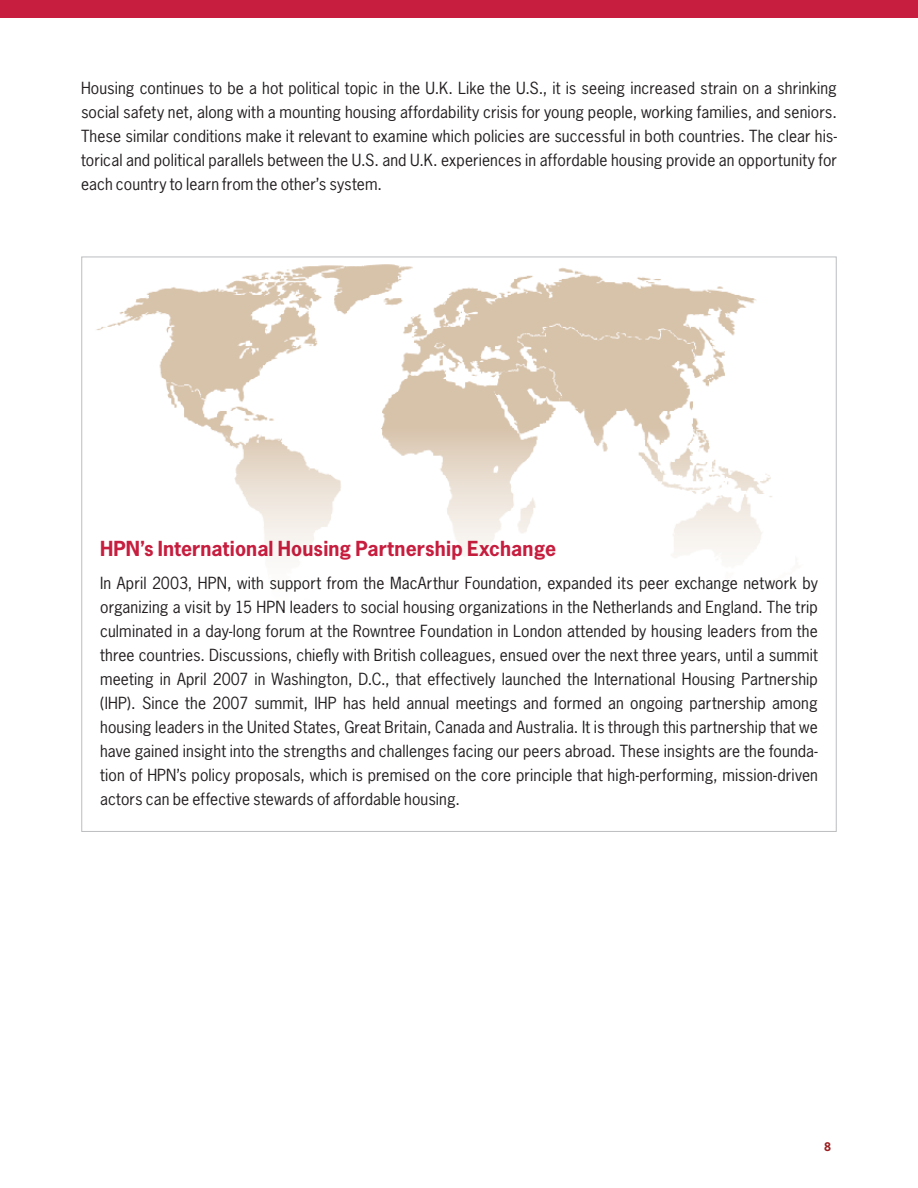
<style>
.page{position:relative;width:918px;height:1188px;background:#fff}
.page>*{position:absolute;margin:0;border:0;box-sizing:border-box;transform-origin:0 0}
.CaseStudy_Text{font:700 19.5px "News Gothic";letter-spacing:.005em;color:#c71e3f}
.CaseStudy_Text-2{font:15.75px/24px "News Gothic";letter-spacing:.005em;color:#231f20;text-align:justify}
.body{font:15.75px/24px "News Gothic";letter-spacing:.01em;color:#231f20;text-align:justify}
.t1{font:700 11.25px "News Gothic";color:#9a1e21}
</style>
<div class="page">
<div style="left:0;top:0;width:918px;height:18px;background:#c71e3f"></div>
<img style="left:85px;top:256px;width:739px;height:300px">
<p class="body" style="left:81px;top:76px;width:758px">Housing continues to be a hot political topic in the U.K. Like the U.S., it is seeing increased strain on a shrinking social safety net, along with a mounting housing affordability crisis for young people, working families, and seniors.<br>These similar conditions make it relevant to examine which policies are successful in both countries. The clear his&shy;torical and political parallels between the U.S. and U.K. experiences in affordable housing provide an opportunity for each country to learn from the other’s system.</p>
<p class="CaseStudy_Text" style="left:100px;top:536px;width:458px">HPN’s International Housing Partnership Exchange</p>
<p class="CaseStudy_Text-2" style="left:100px;top:571px;width:719px">In April 2003, HPN, with support from the MacArthur Foundation, expanded its peer exchange network by organizing a visit by 15 HPN leaders to social housing organizations in the Netherlands and England. The trip culminated in a day-long forum at the Rowntree Foundation in London attended by housing leaders from the three countries. Discussions, chiefly with British colleagues, ensued over the next three years, until a summit meeting in April 2007 in Washington, D.C., that effectively launched the International Housing Partnership (IHP). Since the 2007 summit, IHP has held annual meetings and formed an ongoing partnership among housing leaders in the United States, Great Britain, Canada and Australia. It is through this partnership that we have gained insight into the strengths and challenges facing our peers abroad. These insights are the founda&shy;tion of HPN’s policy proposals, which is premised on the core principle that high-performing, mission-driven actors can be effective stewards of affordable housing.</p>
<p class="t1" style="left:824px;top:1140px;width:8px">8</p>
</div>
